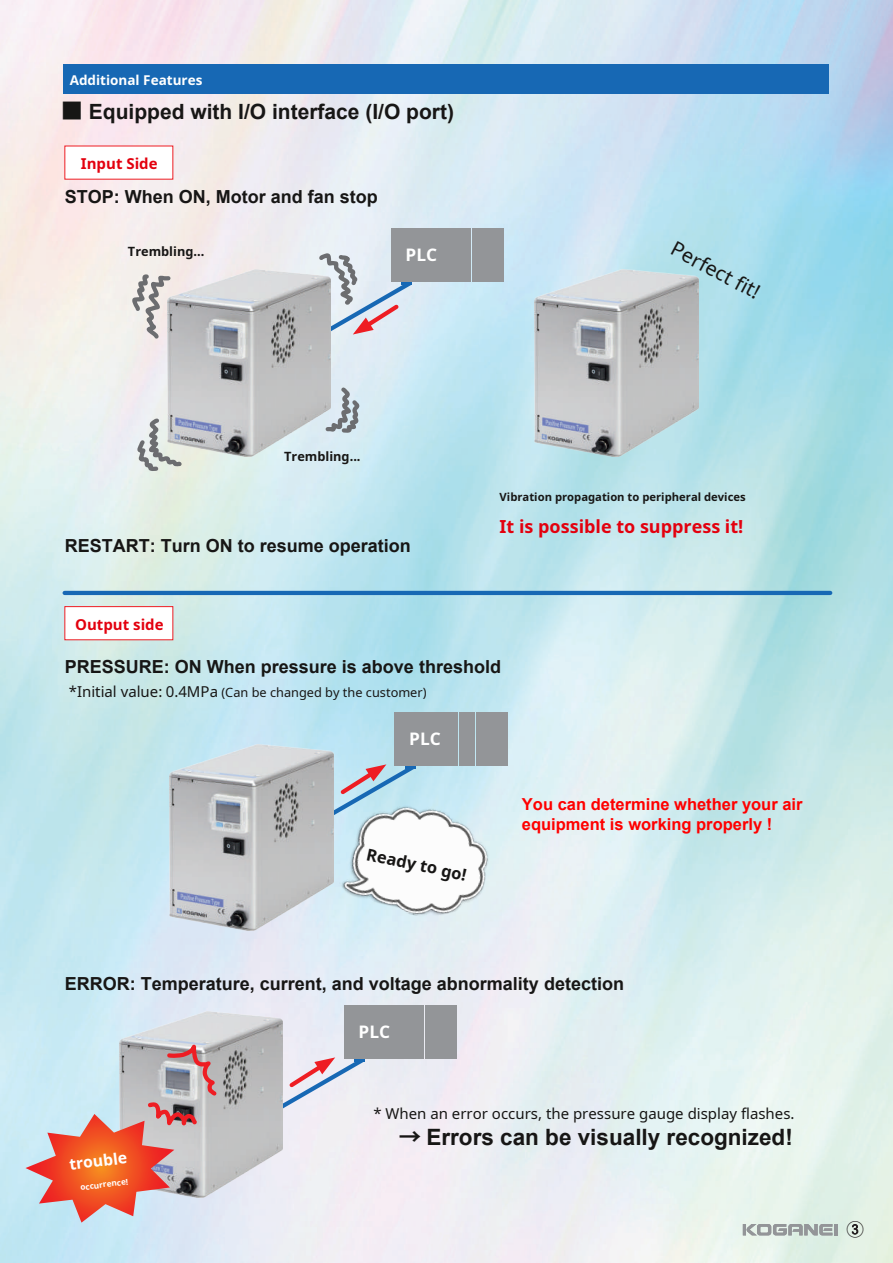
<style>
.page{position:relative;width:893px;height:1263px;background:#fff}
.page>*{position:absolute;margin:0;border:0;box-sizing:border-box;transform-origin:0 0}
.t1{font:700 22.5px "Arial";color:#171615}
.t2{font:700 21px "Arial";color:#171615}
.t3{font:20.25px "Noto Sans";color:#171615}
.t4{font:700 18px "Arial";color:#171615}
.t5{font:700 18px "Noto Sans";color:#e3000e}
.t6{font:500 17.55px "Gothic BBB Pro";color:#231f20}
.t7{font:700 17.25px "Noto Sans";color:#fff}
.t8{font:700 16.5px/19.8px "Arial";color:#f00}
.t9{font:700 16.5px "Noto Sans";color:#171615}
.t10{font:700 15.75px "Noto Sans";color:#fff}
.t11{font:15px "Noto Sans";color:#171615}
.t12{font:700 15px "Noto Sans";color:#e3000e}
.t13{font:700 13.5px "Noto Sans";color:#fff}
.t14{font:12.75px "Noto Sans";color:#171615}
.t15{font:700 12.75px "Noto Sans";color:#171615}
.t16{font:700 11.25px "Noto Sans";color:#171615}
.t17{font:700 8.25px "Noto Sans";color:#fff}
.s1{font-family:"Noto Sans CJ Ksc";font-weight:400;font-size:22.35px}
.s2{font-size:15px}
.s3{font-family:"Noto Sans CJ Ksc"}
.s4{font-family:"Koz Min Pr 6 N";font-weight:400;font-size:12.75px}
</style>
<div class="page">
<img style="left:1px;top:0;width:892px;height:1262px">
<hr style="left:834px;top:1224px;width:4px;height:11px;background:#939598">
<svg style="left:743px;top:1224px;width:89px;height:11px"></svg>
<div style="left:65px;top:146px;width:108px;height:33px;background:#fff"></div>
<div style="left:65px;top:606px;width:108px;height:34px;background:#fff;border:1px solid #ee1d23"></div>
<img style="left:335px;top:792px;width:163px;height:136px">
<svg style="left:134px;top:417px;width:52px;height:193px;background:#d9e5dc"></svg>
<svg style="left:130px;top:271px;width:37px;height:71px;background:#d1cdcb"></svg>
<svg style="left:331px;top:384px;width:33px;height:53px;background:#bcc8cf"></svg>
<hr style="left:65px;top:591px;width:765px;height:4px;background:#1768b4">
<div style="left:64px;top:64px;width:765px;height:30px;background:#1768b4"></div>
<img style="left:535px;top:270px;width:163px;height:186px">
<div style="left:391px;top:228px;width:63px;height:54px;background:#939598"></div>
<div style="left:456px;top:228px;width:15px;height:54px;background:#939598"></div>
<div style="left:472px;top:228px;width:15px;height:54px;background:#939598"></div>
<div style="left:489px;top:228px;width:15px;height:54px;background:#939598"></div>
<img style="left:167px;top:270px;width:164px;height:186px">
<div style="left:394px;top:712px;width:64px;height:53px;background:#939598"></div>
<div style="left:459px;top:712px;width:16px;height:53px;background:#939598"></div>
<div style="left:476px;top:712px;width:15px;height:53px;background:#939598"></div>
<div style="left:492px;top:712px;width:16px;height:53px;background:#939598"></div>
<img style="left:170px;top:744px;width:163px;height:186px">
<div style="left:344px;top:1005px;width:63px;height:53px;background:#939598"></div>
<div style="left:409px;top:1005px;width:15px;height:53px;background:#939598"></div>
<div style="left:425px;top:1005px;width:16px;height:53px;background:#939598"></div>
<div style="left:442px;top:1005px;width:15px;height:53px;background:#939598"></div>
<img style="left:119px;top:1011px;width:164px;height:187px">
<svg style="left:25px;top:1042px;width:196px;height:180px;background:#ceaeaa"></svg>
<svg style="left:316px;top:240px;width:98px;height:96px;background:#c7cbd4"></svg>
<svg style="left:326px;top:762px;width:92px;height:58px;background:#b4c9d7"></svg>
<svg style="left:275px;top:1055px;width:92px;height:58px;background:#d7d1dd"></svg>
<p class="t13" style="left:70px;top:70px;width:134px">Additional Features</p>
<p class="t2" style="left:61px;top:97px;width:395px"><span class="s1">■</span> Equipped with I/O interface (I/O port)</p>
<p class="t12" style="left:81px;top:153px;width:78px">Input Side</p>
<p class="t4" style="left:65px;top:184px;width:315px">STOP: When ON, Motor and fan stop</p>
<p class="t15" style="left:128px;top:242px;width:78px">Trembling...</p>
<p class="t7" style="left:406px;top:243px;width:33px">PLC</p>
<p class="t3" style="left:679px;top:234px;width:99px;rotate:28deg">Perfect fit!</p>
<p class="t15" style="left:284px;top:447px;width:78px">Trembling...</p>
<p class="t4" style="left:65px;top:533px;width:348px">RESTART: Turn ON to resume operation</p>
<p class="t16" style="left:500px;top:489px;width:248px">Vibration propagation to peripheral devices</p>
<p class="t5" style="left:500px;top:514px;width:245px">It is possible to suppress it!</p>
<p class="t12" style="left:75px;top:614px;width:90px">Output side</p>
<p class="t4" style="left:65px;top:653px;width:438px">PRESSURE: ON When pressure is above threshold</p>
<p class="t14" style="left:69px;top:683px;width:359px"><span class="s2">*Initial value: 0.4MPa</span> (Can be changed by the customer)</p>
<p class="t7" style="left:409px;top:726px;width:33px">PLC</p>
<p class="t9" style="left:369px;top:842px;width:103px;rotate:12deg">Ready to go!</p>
<p class="t8" style="left:522px;top:795px;width:282px">You can determine whether your air equipment is working properly !</p>
<p class="t4" style="left:65px;top:971px;width:561px">ERROR: Temperature, current, and voltage abnormality detection</p>
<p class="t7" style="left:359px;top:1019px;width:33px">PLC</p>
<p class="t10" style="left:68px;top:1153px;width:60px;rotate:-7deg">trouble</p>
<p class="t17" style="left:80px;top:1181px;width:50px;rotate:-7deg">occurrence!</p>
<p class="t11" style="left:373px;top:1103px;width:423px">* When an error occurs, the pressure gauge display flashes.</p>
<p class="t1" style="left:399px;top:1121px;width:395px"><span class="s3">→</span> Errors can be visually recognized!</p>
<p class="t6" style="left:847px;top:1215px;width:19px">◯<span class="s4">3</span></p>
</div>
